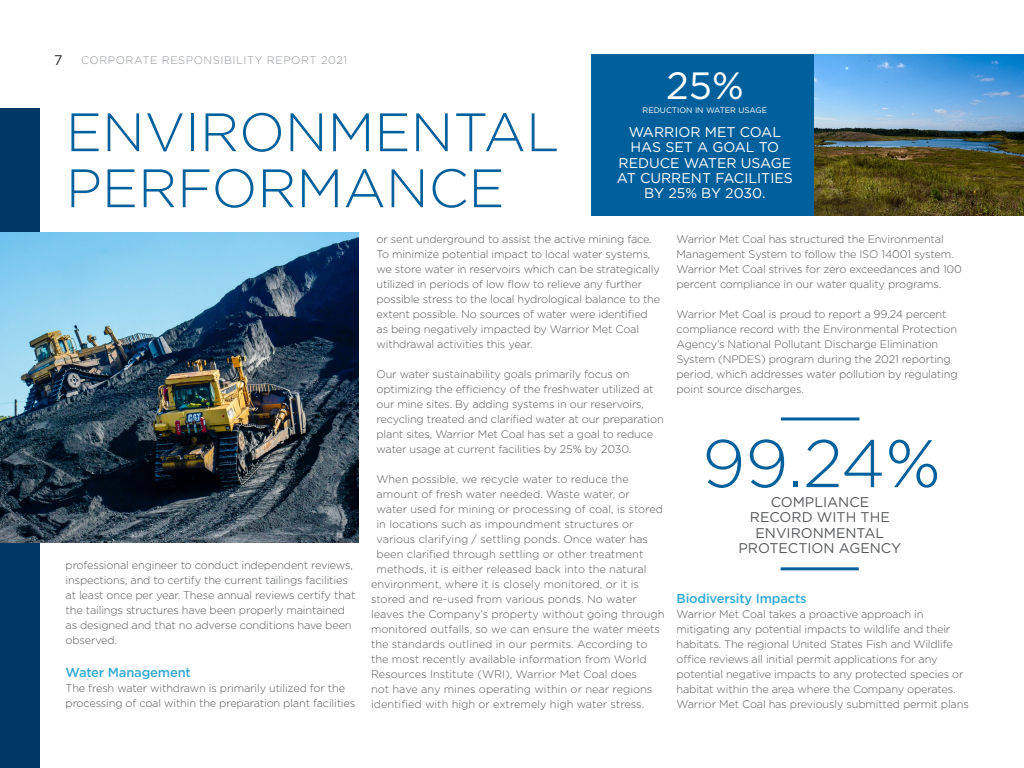
<style>
.page{position:relative;width:1024px;height:768px;background:#fff}
.page>*{position:absolute;margin:0;border:0;box-sizing:border-box;transform-origin:0 0}
.t1{font:300 67.2px "Gotham";color:#00609c}
.t2{font:300 54px/56px "Gotham";color:#00609c}
.t3{font:38px "Gotham";color:#fff}
.t4{font:14.1px/15.1px "Gotham";color:#fff;text-align:center}
.t5{font:14.1px/15.1px "Gotham";color:#58595b;text-align:center}
.t6{font:14px "Gotham";color:#292829}
.t7{font:500 13px "Gotham";letter-spacing:-.015em;color:#34a9d3}
.t8{font:300 11px/15px "Gotham";letter-spacing:-.015em;color:#58595b}
.t9{font:300 11px "Gotham";letter-spacing:.05em;color:#939598}
.t10{font:8px "Gotham";color:#fff}
</style>
<div class="page">
<div style="left:0;top:108px;width:40px;height:660px;background:#003764"></div>
<hr style="left:781px;top:417px;width:79px;height:3px;background:#00609c">
<hr style="left:781px;top:567px;width:78px;height:3px;background:#00609c">
<img style="left:0;top:233px;width:359px;height:309px">
<div style="left:591px;top:54px;width:433px;height:162px;background:#00609c"></div>
<img style="left:814px;top:54px;width:210px;height:162px">
<p class="t6" style="left:54px;top:51px;width:10px">7</p>
<p class="t9" style="left:81px;top:53px;width:268px">CORPORATE RESPONSIBILITY REPORT 2021</p>
<h2 class="t2" style="left:66px;top:103px;width:495px">ENVIRONMENTAL<br>PERFORMANCE</h2>
<h3 class="t3" style="left:666px;top:62px;width:79px">25%</h3>
<p class="t4" style="left:617px;top:125px;width:177px">WARRIOR MET COAL<br>HAS SET A GOAL TO<br>REDUCE WATER USAGE<br>AT CURRENT FACILITIES<br>BY 25% BY 2030.</p>
<p class="t10" style="left:643px;top:105px;width:126px">REDUCTION IN WATER USAGE</p>
<p class="t8" style="left:66px;top:558px;width:291px">professional engineer to conduct independent reviews, inspections, and to certify the current tailings facilities at least once per year. These annual reviews certify that the tailings structures have been properly maintained as designed and that no adverse conditions have been observed.</p>
<p class="t7" style="left:66px;top:664px;width:127px">Water Management</p>
<p class="t8" style="left:66px;top:681px;width:291px">The fresh water withdrawn is primarily utilized for the processing of coal within the preparation plant facilities</p>
<p class="t8" style="left:377px;top:231px;width:285px">or sent underground to assist the active mining face.<br>To minimize potential impact to local water systems, we store water in reservoirs which can be strategically utilized in periods of low flow to relieve any further possible stress to the local hydrological balance to the extent possible. No sources of water were identified as being negatively impacted by Warrior Met Coal withdrawal activities this year.</p>
<p class="t8" style="left:377px;top:366px;width:289px">Our water sustainability goals primarily focus on optimizing the efficiency of the freshwater utilized at our mine sites. By adding systems in our reservoirs, recycling treated and clarified water at our preparation plant sites, Warrior Met Coal has set a goal to reduce water usage at current facilities by 25% by 2030.</p>
<p class="t8" style="left:377px;top:471px;width:254px">When possible, we recycle water to reduce the</p>
<p class="t8" style="left:377px;top:486px;width:255px">amount of fresh water needed. Waste water, or</p>
<p class="t8" style="left:377px;top:501px;width:288px">water used for mining or processing of coal, is stored</p>
<p class="t8" style="left:377px;top:516px;width:259px">in locations such as impoundment structures or</p>
<p class="t8" style="left:377px;top:531px;width:273px">various clarifying / settling ponds. Once water has</p>
<p class="t8" style="left:377px;top:546px;width:268px">been clarified through settling or other treatment</p>
<p class="t8" style="left:377px;top:561px;width:272px">methods, it is either released back into the natural</p>
<p class="t8" style="left:371px;top:576px;width:270px">environment, where it is closely monitored, or it is</p>
<p class="t8" style="left:371px;top:591px;width:267px">stored and re-used from various ponds. No water</p>
<p class="t8" style="left:371px;top:606px;width:295px">leaves the Company’s property without going through</p>
<p class="t8" style="left:371px;top:621px;width:290px">monitored outfalls, so we can ensure the water meets</p>
<p class="t8" style="left:371px;top:636px;width:278px">the standards outlined in our permits. According to</p>
<p class="t8" style="left:371px;top:651px;width:277px">the most recently available information from World</p>
<p class="t8" style="left:371px;top:666px;width:267px">Resources Institute (WRI), Warrior Met Coal does</p>
<p class="t8" style="left:371px;top:681px;width:283px">not have any mines operating within or near regions</p>
<p class="t8" style="left:371px;top:696px;width:275px">identified with high or extremely high water stress.</p>
<p class="t8" style="left:677px;top:231px;width:287px">Warrior Met Coal has structured the Environmental Management System to follow the ISO 14001 system.<br>Warrior Met Coal strives for zero exceedances and 100 percent compliance in our water quality programs.</p>
<p class="t8" style="left:677px;top:306px;width:283px">Warrior Met Coal is proud to report a 99.24 percent compliance record with the Environmental Protection Agency’s National Pollutant Discharge Elimination System (NPDES) program during the 2021 reporting period, which addresses water pollution by regulating point source discharges.</p>
<h1 class="t1" style="left:702px;top:421px;width:240px">99.24%</h1>
<p class="t5" style="left:739px;top:495px;width:164px">COMPLIANCE<br>RECORD WITH THE<br>ENVIRONMENTAL<br>PROTECTION AGENCY</p>
<p class="t7" style="left:677px;top:590px;width:132px">Biodiversity Impacts</p>
<p class="t8" style="left:677px;top:606px;width:294px">Warrior Met Coal takes a proactive approach in mitigating any potential impacts to wildlife and their habitats. The regional United States Fish and Wildlife office reviews all initial permit applications for any potential negative impacts to any protected species or habitat within the area where the Company operates.<br>Warrior Met Coal has previously submitted permit plans</p>
</div>
